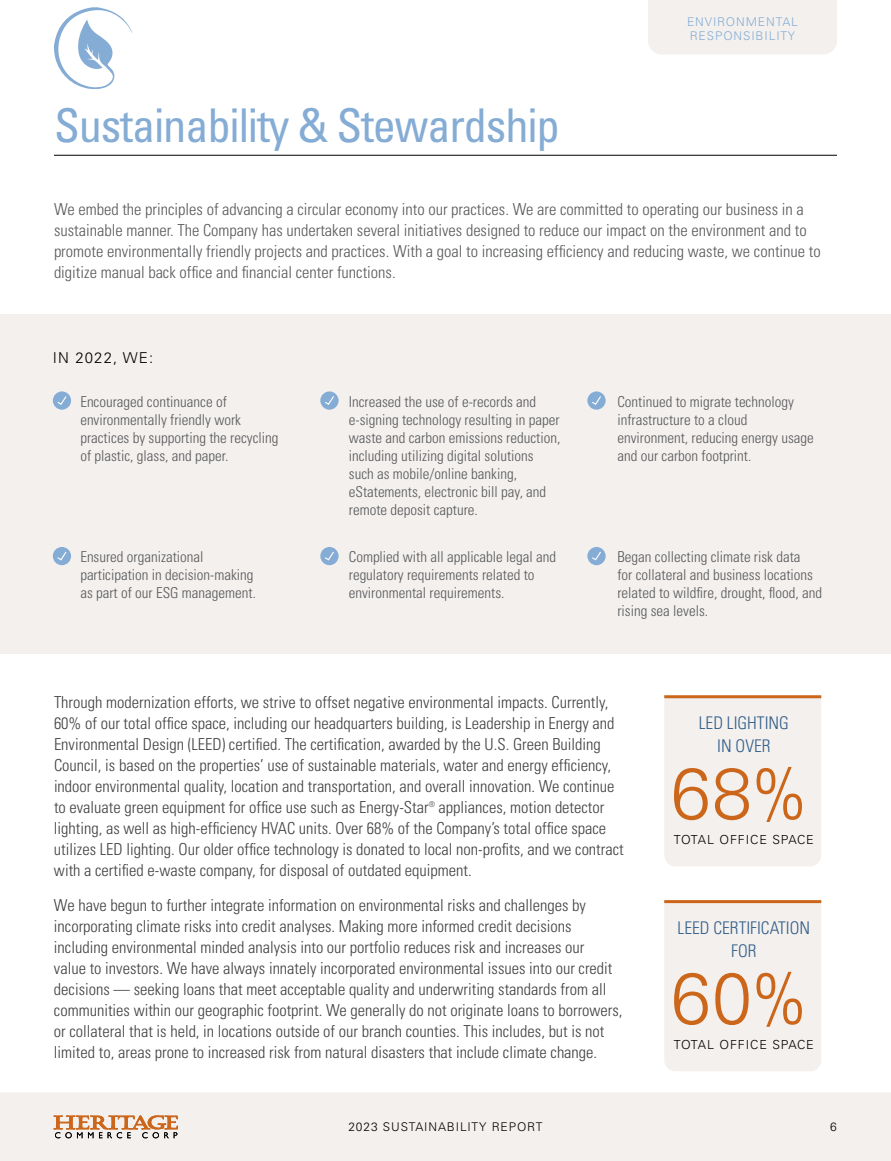
<style>
.page{position:relative;width:891px;height:1161px;background:#fff}
.page>*{position:absolute;margin:0;border:0;box-sizing:border-box;transform-origin:0 0}
.t1{font:300 72.3px "Univers LT Std";color:#cc661a}
.t2{font:condensed 46.5px "Univers LT Std";letter-spacing:-.025em;color:#85acd4}
.t3{font:300 condensed 17.4px/22.5px "Univers LT Std";color:#325e89;text-align:center}
.t4{font:300 condensed 16.5px/21px "Univers LT Std";color:#414042}
.t5{font:300 condensed 16.5px/21px "Univers LT Std";color:#58595b}
.t6{font:300 condensed 15px/18px "Univers LT Std";color:#58595b}
.t7{font:300 15px "Univers LT Std";letter-spacing:.075em;color:#000}
.t8{font:300 12.45px "Univers LT Std";letter-spacing:.075em;color:#000}
.t9{font:300 12px/13.5px "Univers LT Std";letter-spacing:.075em;color:#85acd4}
.t10{font:300 12px "Univers LT Std";letter-spacing:.075em;color:#000}
.s1{font-stretch:condensed}
</style>
<div class="page">
<div style="left:648px;top:0;width:189px;height:54px;background:#f3f0ee"></div>
<hr style="left:54px;top:155px;width:783px;height:1px;background:#000">
<div style="left:0;top:1093px;width:891px;height:68px;background:#f3f0ee"></div>
<svg style="left:54px;top:1116px;width:124px;height:22px;background:#d5b39a"></svg>
<div style="left:664px;top:698px;width:157px;height:168px;background:#f3f0ee"></div>
<hr style="left:664px;top:695px;width:157px;height:3px;background:#cc661a">
<div style="left:664px;top:903px;width:157px;height:168px;background:#f3f0ee"></div>
<hr style="left:664px;top:900px;width:157px;height:3px;background:#cc661a">
<svg style="left:54px;top:7px;width:79px;height:82px"></svg>
<div style="left:0;top:315px;width:891px;height:339px;background:#f3f0ee"></div>
<svg style="left:53px;top:391px;width:18px;height:19px"></svg>
<svg style="left:56px;top:395px;width:12px;height:11px"></svg>
<div style="left:53px;top:547px;width:18px;height:18px;background:#85acd4;border-radius:50%"></div>
<svg style="left:57px;top:551px;width:10px;height:10px"></svg>
<svg style="left:320px;top:391px;width:19px;height:19px"></svg>
<svg style="left:324px;top:395px;width:11px;height:11px"></svg>
<svg style="left:320px;top:547px;width:19px;height:18px"></svg>
<svg style="left:324px;top:550px;width:11px;height:11px"></svg>
<svg style="left:587px;top:391px;width:19px;height:19px"></svg>
<svg style="left:591px;top:395px;width:11px;height:11px"></svg>
<svg style="left:587px;top:547px;width:19px;height:18px"></svg>
<svg style="left:591px;top:550px;width:11px;height:11px"></svg>
<h2 class="t2" style="left:54px;top:96px;width:507px">Sustainability &amp; Stewardship</h2>
<p class="t9" style="left:687px;top:15px;width:112px">ENVIRONMENTAL<br>RESPONSIBILITY</p>
<p class="t5" style="left:54px;top:199px;width:768px">We embed the principles of advancing a circular economy into our practices. We are committed to operating our business in a sustainable manner. The Company has undertaken several initiatives designed to reduce our impact on the environment and to promote environmentally friendly projects and practices. With a goal to increasing efficiency and reducing waste, we continue to digitize manual back office and financial center functions.</p>
<p class="t7" style="left:53px;top:349px;width:102px">IN 2022, WE:</p>
<p class="t6" style="left:80px;top:392px;width:200px">Encouraged continuance of environmentally friendly work practices by supporting the recycling of plastic, glass, and paper.</p>
<p class="t6" style="left:80px;top:548px;width:177px">Ensured organizational participation in decision-making as part of our ESG management.</p>
<p class="t6" style="left:349px;top:392px;width:213px">Increased the use of e-records and e-signing technology resulting in paper waste and carbon emissions reduction, including utilizing digital solutions such as mobile/online banking, eStatements, electronic bill pay, and remote deposit capture.</p>
<p class="t6" style="left:349px;top:548px;width:209px">Complied with all applicable legal and regulatory requirements related to environmental requirements.</p>
<p class="t6" style="left:617px;top:392px;width:198px">Continued to migrate technology infrastructure to a cloud environment, reducing energy usage and our carbon footprint.</p>
<p class="t6" style="left:617px;top:548px;width:206px">Began collecting climate risk data<br>for collateral and business locations related to wildfire, drought, flood, and rising sea levels.</p>
<p class="t4" style="left:54px;top:692px;width:571px">Through modernization efforts, we strive to offset negative environmental impacts. Currently, 60% of our total office space, including our headquarters building, is Leadership in Energy and Environmental Design (LEED) certified. The certification, awarded by the U.S. Green Building Council, is based on the properties’ use of sustainable materials, water and energy efficiency, indoor environmental quality, location and transportation, and overall innovation. We continue to evaluate green equipment for office use such as Energy-Star<sup>®</sup> appliances, motion detector lighting, as well as high-efficiency HVAC units. Over 68% of the Company’s total office space utilizes LED lighting. Our older office technology is donated to local non-profits, and we contract with a certified e-waste company, for disposal of outdated equipment.</p>
<p class="t4" style="left:54px;top:894px;width:570px">We have begun to further integrate information on environmental risks and challenges by incorporating climate risks into credit analyses. Making more informed credit decisions including environmental minded analysis into our portfolio reduces risk and increases our<br>value to investors. We have always innately incorporated environmental issues into our credit decisions — seeking loans that meet acceptable quality and underwriting standards from all communities within our geographic footprint. We generally do not originate loans to borrowers, or collateral that is held, in locations outside of our branch counties. This includes, but is not limited to, areas prone to increased risk from natural disasters that include climate change.</p>
<p class="t3" style="left:699px;top:712px;width:92px">LED LIGHTING<br>IN OVER</p>
<h1 class="t1" style="left:671px;top:750px;width:138px">68<span class="s1">%</span></h1>
<p class="t8" style="left:674px;top:832px;width:142px">TOTAL OFFICE SPACE</p>
<p class="t3" style="left:678px;top:917px;width:134px">LEED CERTIFICATION<br>FOR</p>
<h1 class="t1" style="left:671px;top:955px;width:138px">60<span class="s1">%</span></h1>
<p class="t8" style="left:674px;top:1037px;width:142px">TOTAL OFFICE SPACE</p>
<p class="t10" style="left:348px;top:1119px;width:196px">2023 SUSTAINABILITY REPORT</p>
<p class="t10" style="left:830px;top:1119px;width:8px">6</p>
</div>
